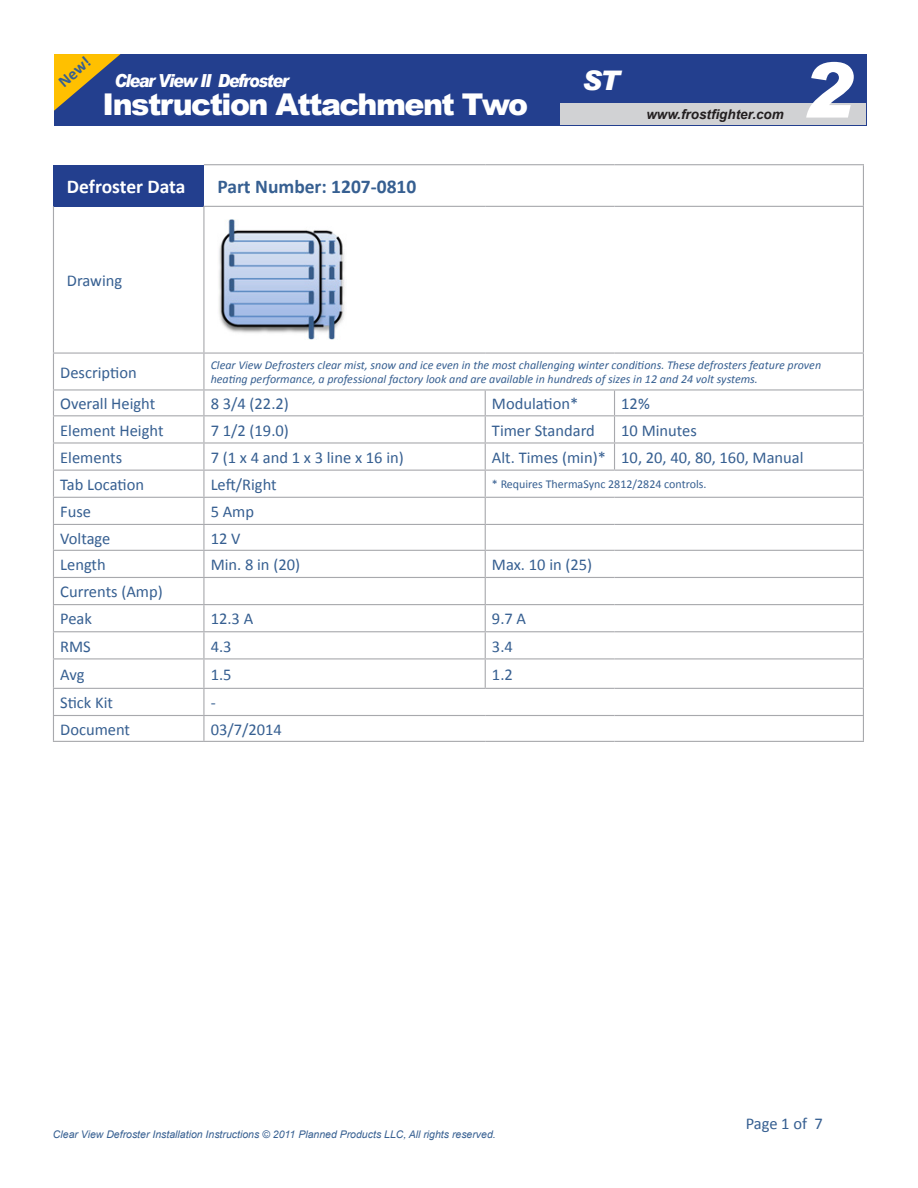
<style>
.page{position:relative;width:918px;height:1188px;background:#fff}
.page>*{position:absolute;margin:0;border:0;box-sizing:border-box;transform-origin:0 0}
.t1{font:italic 900 76.5px "Arial";color:#fff}
.t2{font:900 30px "Arial";letter-spacing:-.05em;color:#fff}
.t3{font:italic 900 27px "Arial";color:#fff}
.t4{font:700 19.5px "Calibri";color:#365f91}
.t5{font:700 19.5px "Calibri";letter-spacing:-.005em;color:#fff}
.t6{font:italic 900 18px "Arial";letter-spacing:-.08em;color:#fff;scale:.88 1}
.t7{font:16.5px/27.2px "Calibri";color:#365f91}
.t8{font:700 16.5px "Calibri";color:#365f91}
.t9{font:italic 700 13.5px "Arial";color:#231f20}
.t10{font:italic 12px/14.4px "Calibri";color:#365f91}
.t11{font:12px "Calibri";color:#365f91}
.t12{font:italic 10.5px "Arial";color:#365f91}
</style>
<div class="page">
<div style="left:53px;top:165px;width:151px;height:41px;background:#233f8e"></div>
<hr style="left:204px;top:164px;width:281px;height:1px;background:#a8a9ad">
<hr style="left:485px;top:164px;width:130px;height:1px;background:#a8a9ad">
<hr style="left:615px;top:164px;width:249px;height:1px;background:#a8a9ad">
<hr style="left:863px;top:165px;width:1px;height:41px;background:#a8a9ad">
<hr style="left:53px;top:206px;width:1px;height:146px;background:#a8a9ad">
<hr style="left:203px;top:206px;width:282px;height:1px;background:#a8a9ad">
<hr style="left:203px;top:207px;width:1px;height:145px;background:#a8a9ad">
<hr style="left:485px;top:206px;width:130px;height:1px;background:#a8a9ad">
<hr style="left:615px;top:206px;width:249px;height:1px;background:#a8a9ad">
<hr style="left:863px;top:207px;width:1px;height:145px;background:#a8a9ad">
<hr style="left:53px;top:352px;width:151px;height:2px;background:#a8a9ad">
<hr style="left:53px;top:354px;width:1px;height:35px;background:#a8a9ad">
<hr style="left:204px;top:352px;width:281px;height:2px;background:#a8a9ad">
<hr style="left:203px;top:354px;width:1px;height:35px;background:#a8a9ad">
<hr style="left:485px;top:352px;width:130px;height:2px;background:#a8a9ad">
<hr style="left:615px;top:352px;width:249px;height:2px;background:#a8a9ad">
<hr style="left:863px;top:354px;width:1px;height:35px;background:#a8a9ad">
<hr style="left:53px;top:389px;width:151px;height:2px;background:#a8a9ad">
<hr style="left:204px;top:389px;width:281px;height:2px;background:#a8a9ad">
<hr style="left:485px;top:389px;width:130px;height:2px;background:#a8a9ad">
<hr style="left:615px;top:389px;width:249px;height:2px;background:#a8a9ad">
<hr style="left:53px;top:415px;width:151px;height:1px;background:#a8a9ad">
<hr style="left:204px;top:415px;width:281px;height:1px;background:#a8a9ad">
<hr style="left:485px;top:415px;width:130px;height:1px;background:#a8a9ad">
<hr style="left:615px;top:415px;width:249px;height:1px;background:#a8a9ad">
<hr style="left:53px;top:442px;width:151px;height:2px;background:#a8a9ad">
<hr style="left:204px;top:442px;width:281px;height:2px;background:#a8a9ad">
<hr style="left:485px;top:442px;width:130px;height:2px;background:#a8a9ad">
<hr style="left:615px;top:442px;width:249px;height:2px;background:#a8a9ad">
<svg style="left:614px;top:391px;width:1px;height:79px"></svg>
<hr style="left:53px;top:470px;width:151px;height:1px;background:#a8a9ad">
<hr style="left:204px;top:470px;width:281px;height:1px;background:#a8a9ad">
<hr style="left:485px;top:470px;width:130px;height:1px;background:#a8a9ad">
<hr style="left:615px;top:470px;width:249px;height:1px;background:#a8a9ad">
<hr style="left:53px;top:497px;width:151px;height:1px;background:#a8a9ad">
<hr style="left:204px;top:497px;width:281px;height:1px;background:#a8a9ad">
<hr style="left:485px;top:497px;width:130px;height:1px;background:#a8a9ad">
<hr style="left:615px;top:497px;width:249px;height:1px;background:#a8a9ad">
<hr style="left:53px;top:524px;width:151px;height:1px;background:#a8a9ad">
<hr style="left:204px;top:524px;width:281px;height:1px;background:#a8a9ad">
<hr style="left:485px;top:524px;width:130px;height:1px;background:#a8a9ad">
<hr style="left:615px;top:524px;width:249px;height:1px;background:#a8a9ad">
<hr style="left:53px;top:550px;width:151px;height:1px;background:#a8a9ad">
<hr style="left:204px;top:550px;width:281px;height:1px;background:#a8a9ad">
<hr style="left:485px;top:550px;width:130px;height:1px;background:#a8a9ad">
<hr style="left:615px;top:550px;width:249px;height:1px;background:#a8a9ad">
<hr style="left:53px;top:577px;width:151px;height:1px;background:#a8a9ad">
<hr style="left:204px;top:577px;width:281px;height:1px;background:#a8a9ad">
<hr style="left:485px;top:577px;width:130px;height:1px;background:#a8a9ad">
<hr style="left:615px;top:577px;width:249px;height:1px;background:#a8a9ad">
<hr style="left:53px;top:604px;width:151px;height:1px;background:#a8a9ad">
<hr style="left:204px;top:604px;width:281px;height:1px;background:#a8a9ad">
<hr style="left:485px;top:604px;width:130px;height:1px;background:#a8a9ad">
<hr style="left:615px;top:604px;width:249px;height:1px;background:#a8a9ad">
<hr style="left:53px;top:631px;width:151px;height:1px;background:#a8a9ad">
<hr style="left:204px;top:631px;width:281px;height:1px;background:#a8a9ad">
<hr style="left:485px;top:631px;width:130px;height:1px;background:#a8a9ad">
<hr style="left:615px;top:631px;width:249px;height:1px;background:#a8a9ad">
<hr style="left:53px;top:658px;width:151px;height:1px;background:#a8a9ad">
<hr style="left:204px;top:658px;width:281px;height:1px;background:#a8a9ad">
<hr style="left:485px;top:658px;width:130px;height:1px;background:#a8a9ad">
<svg style="left:485px;top:391px;width:1px;height:297px"></svg>
<hr style="left:615px;top:658px;width:249px;height:1px;background:#a8a9ad">
<hr style="left:53px;top:688px;width:151px;height:1px;background:#a8a9ad">
<hr style="left:204px;top:688px;width:281px;height:1px;background:#a8a9ad">
<hr style="left:485px;top:688px;width:130px;height:1px;background:#a8a9ad">
<hr style="left:615px;top:688px;width:249px;height:1px;background:#a8a9ad">
<hr style="left:53px;top:715px;width:151px;height:1px;background:#a8a9ad">
<svg style="left:53px;top:391px;width:1px;height:350px"></svg>
<hr style="left:204px;top:715px;width:281px;height:1px;background:#a8a9ad">
<svg style="left:203px;top:391px;width:1px;height:350px"></svg>
<hr style="left:485px;top:715px;width:130px;height:1px;background:#a8a9ad">
<hr style="left:615px;top:715px;width:249px;height:1px;background:#a8a9ad">
<svg style="left:863px;top:391px;width:1px;height:350px"></svg>
<hr style="left:53px;top:741px;width:151px;height:1px;background:#a8a9ad">
<hr style="left:204px;top:741px;width:281px;height:1px;background:#a8a9ad">
<hr style="left:485px;top:741px;width:130px;height:1px;background:#a8a9ad">
<hr style="left:615px;top:741px;width:249px;height:1px;background:#a8a9ad">
<img style="left:219px;top:220px;width:126px;height:120px">
<div style="left:54px;top:54px;width:812px;height:71px;background:#233f8e"></div>
<div style="left:561px;top:104px;width:305px;height:21px;background:#d1d2d4"></div>
<svg style="left:54px;top:54px;width:67px;height:57px"></svg>
<p class="t8" style="left:57px;top:79px;width:38px;rotate:-41deg">New!</p>
<p class="t6" style="left:114px;top:70px;width:200px">Clear View II Defroster</p>
<h2 class="t2" style="left:103px;top:93px;width:427px">Instruction Attachment Two</h2>
<p class="t5" style="left:67px;top:179px;width:120px">Defroster Data</p>
<p class="t4" style="left:217px;top:179px;width:200px">Part Number: 1207-0810</p>
<p class="t7" style="left:67px;top:268px;width:57px">Drawing</p>
<h3 class="t3" style="left:582px;top:65px;width:39px">ST</h3>
<p class="t9" style="left:646px;top:105px;width:139px">www.frostfighter.com</p>
<h1 class="t1" style="left:801px;top:46px;width:53px">2</h1>
<p class="t7" style="left:60px;top:359px;width:78px">Description</p>
<p class="t10" style="left:211px;top:357px;width:612px">Clear View Defrosters clear mist, snow and ice even in the most challenging winter conditions. These defrosters feature proven heating performance, a professional factory look and are available in hundreds of sizes in 12 and 24 volt systems.</p>
<p class="t7" style="left:60px;top:391px;width:97px">Overall Height</p>
<p class="t7" style="left:211px;top:391px;width:80px">8 3/4 (22.2)</p>
<p class="t7" style="left:492px;top:390px;width:88px">Modulation*</p>
<p class="t7" style="left:621px;top:391px;width:30px">12%</p>
<p class="t7" style="left:60px;top:418px;width:105px">Element Height</p>
<p class="t7" style="left:211px;top:418px;width:80px">7 1/2 (19.0)</p>
<p class="t7" style="left:492px;top:418px;width:104px">Timer Standard</p>
<p class="t7" style="left:621px;top:418px;width:77px">10 Minutes</p>
<p class="t7" style="left:60px;top:445px;width:63px">Elements</p>
<p class="t7" style="left:211px;top:445px;width:195px">7 (1 x 4 and 1 x 3 line x 16 in)</p>
<p class="t7" style="left:492px;top:444px;width:313px">Alt. Times (min)* 10, 20, 40, 80, 160, Manual</p>
<p class="t7" style="left:60px;top:471px;width:85px">Tab Location</p>
<p class="t7" style="left:211px;top:471px;width:68px">Left/Right</p>
<p class="t11" style="left:492px;top:477px;width:216px">* Requires ThermaSync 2812/2824 controls.</p>
<p class="t7" style="left:60px;top:499px;width:32px">Fuse</p>
<p class="t7" style="left:211px;top:499px;width:45px">5 Amp</p>
<p class="t7" style="left:60px;top:526px;width:52px">Voltage</p>
<p class="t7" style="left:211px;top:526px;width:31px">12 V</p>
<p class="t7" style="left:60px;top:552px;width:47px">Length</p>
<p class="t7" style="left:211px;top:552px;width:91px">Min. 8 in (20)</p>
<p class="t7" style="left:492px;top:552px;width:102px">Max. 10 in (25)</p>
<p class="t7" style="left:60px;top:579px;width:104px">Currents (Amp)<br>Peak</p>
<p class="t7" style="left:211px;top:606px;width:44px">12.3 A</p>
<p class="t7" style="left:492px;top:606px;width:36px">9.7 A</p>
<p class="t7" style="left:60px;top:633px;width:32px">RMS</p>
<p class="t7" style="left:211px;top:634px;width:22px">4.3</p>
<p class="t7" style="left:492px;top:634px;width:22px">3.4</p>
<p class="t7" style="left:60px;top:662px;width:26px">Avg</p>
<p class="t7" style="left:211px;top:662px;width:22px">1.5</p>
<p class="t7" style="left:492px;top:662px;width:22px">1.2</p>
<p class="t7" style="left:60px;top:689px;width:54px">Stick Kit</p>
<p class="t7" style="left:211px;top:690px;width:7px">-</p>
<p class="t7" style="left:60px;top:717px;width:71px">Document</p>
<p class="t7" style="left:211px;top:717px;width:73px">03/7/2014</p>
<p class="t12" style="left:53px;top:1131px;width:444px">Clear View Defroster Installation Instructions © 2011 Planned Products LLC, All rights reserved.</p>
<p class="t7" style="left:746px;top:1111px;width:79px">Page 1 of 7</p>
</div>
